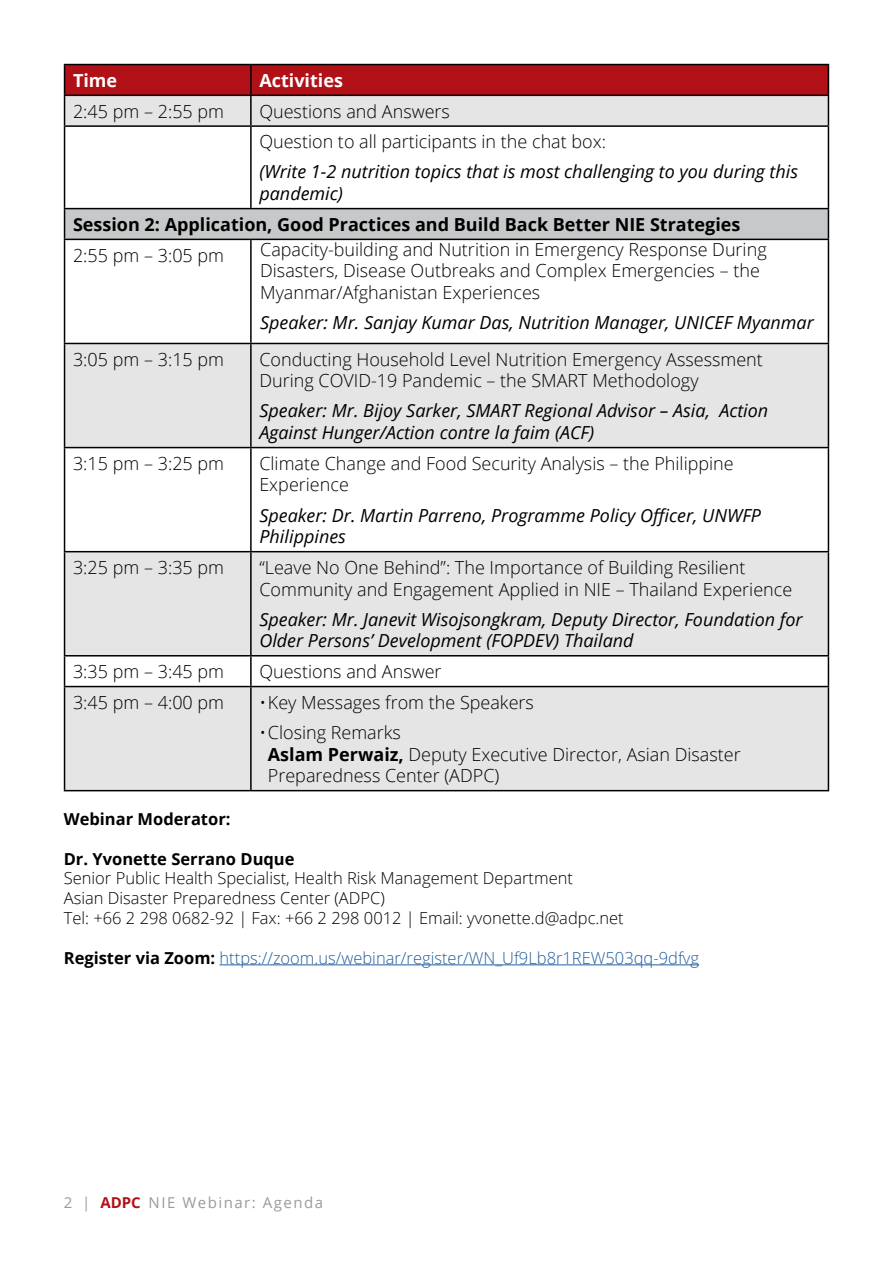
<style>
.page{position:relative;width:893px;height:1263px;background:#fff}
.page>*{position:absolute;margin:0;border:0;box-sizing:border-box;transform-origin:0 0}
.t1{font:300 18px/21.6px "Open Sans";color:#000}
.t2{font:italic 18px/21.6px "Open Sans";color:#000}
.t3{font:700 18px "Open Sans";color:#000}
.t4{font:700 18px "Open Sans";color:#fff}
.t5{font:300 16.5px/19.8px "Open Sans";color:#000}
.t6{font:300 16.5px "Open Sans";color:#215e9e}
.t7{font:700 16.5px "Open Sans";color:#000}
.t8{font:15px "Open Sans";letter-spacing:.1em;color:#999b9c}
.s1{font-style:inherit}
.s2{font-weight:700}
.s3{font-weight:700;color:#000}
.s4{font-weight:700;color:#b11116}
</style>
<div class="page">
<hr style="left:220px;top:964px;width:479px;height:1px;background:#215e9e">
<svg style="left:65px;top:127px;width:763px;height:663px;fill:#e5e5e6"></svg>
<div style="left:65px;top:209px;width:763px;height:30px;background:#c7c8c9"></div>
<hr style="left:64px;top:64px;width:187px;height:1px;background:#000">
<hr style="left:251px;top:64px;width:578px;height:1px;background:#000">
<hr style="left:64px;top:127px;width:1px;height:81px;background:#000">
<hr style="left:250px;top:127px;width:2px;height:81px;background:#000">
<hr style="left:828px;top:127px;width:1px;height:81px;background:#000">
<hr style="left:64px;top:240px;width:1px;height:103px;background:#000">
<hr style="left:250px;top:240px;width:2px;height:103px;background:#000">
<hr style="left:828px;top:240px;width:1px;height:103px;background:#000">
<hr style="left:64px;top:343px;width:187px;height:1px;background:#000">
<hr style="left:64px;top:344px;width:1px;height:103px;background:#000">
<hr style="left:251px;top:343px;width:578px;height:1px;background:#000">
<hr style="left:250px;top:344px;width:2px;height:103px;background:#000">
<hr style="left:828px;top:344px;width:1px;height:103px;background:#000">
<hr style="left:64px;top:447px;width:187px;height:1px;background:#000">
<hr style="left:64px;top:448px;width:1px;height:103px;background:#000">
<hr style="left:251px;top:447px;width:578px;height:1px;background:#000">
<hr style="left:250px;top:448px;width:2px;height:103px;background:#000">
<hr style="left:828px;top:448px;width:1px;height:103px;background:#000">
<hr style="left:64px;top:656px;width:1px;height:30px;background:#000">
<hr style="left:250px;top:656px;width:2px;height:30px;background:#000">
<hr style="left:828px;top:656px;width:1px;height:30px;background:#000">
<hr style="left:64px;top:208px;width:187px;height:1px;background:#000">
<hr style="left:64px;top:209px;width:1px;height:30px;background:#000">
<hr style="left:251px;top:208px;width:578px;height:1px;background:#000">
<hr style="left:828px;top:209px;width:1px;height:30px;background:#000">
<hr style="left:64px;top:239px;width:187px;height:1px;background:#000">
<hr style="left:251px;top:239px;width:578px;height:1px;background:#000">
<hr style="left:64px;top:125px;width:187px;height:2px;background:#000">
<svg style="left:64px;top:65px;width:765px;height:60px;background:#c37578"></svg>
<hr style="left:251px;top:125px;width:578px;height:2px;background:#000">
<hr style="left:64px;top:551px;width:187px;height:1px;background:#000">
<hr style="left:64px;top:552px;width:1px;height:103px;background:#000">
<hr style="left:64px;top:655px;width:187px;height:1px;background:#000">
<hr style="left:251px;top:551px;width:578px;height:1px;background:#000">
<hr style="left:250px;top:552px;width:2px;height:103px;background:#000">
<hr style="left:828px;top:552px;width:1px;height:103px;background:#000">
<hr style="left:251px;top:655px;width:578px;height:1px;background:#000">
<hr style="left:64px;top:686px;width:187px;height:1px;background:#000">
<hr style="left:64px;top:687px;width:1px;height:103px;background:#000">
<hr style="left:64px;top:790px;width:187px;height:1px;background:#000">
<hr style="left:251px;top:686px;width:578px;height:1px;background:#000">
<hr style="left:250px;top:687px;width:2px;height:103px;background:#000">
<hr style="left:828px;top:687px;width:1px;height:103px;background:#000">
<hr style="left:251px;top:790px;width:578px;height:1px;background:#000">
<p class="t4" style="left:73px;top:68px;width:46px">Time</p>
<p class="t4" style="left:259px;top:68px;width:85px">Activities</p>
<p class="t1" style="left:73px;top:100px;width:153px">2:45 pm – 2:55 pm</p>
<p class="t1" style="left:259px;top:95px;width:348px;line-height:30.8px">Questions and Answers<br>Question to all participants in the chat box:</p>
<p class="t2" style="left:259px;top:161px;width:540px">(Write 1-2 nutrition topics that is most challenging to you during this pandemic)</p>
<p class="t3" style="left:73px;top:212px;width:669px">Session 2: Application, Good Practices and Build Back Better NIE Strategies</p>
<p class="t1" style="left:73px;top:244px;width:153px">2:55 pm – 3:05 pm</p>
<p class="t1" style="left:260px;top:238px;width:508px">Capacity-building and Nutrition in Emergency Response During<br>Disasters, Disease Outbreaks and Complex Emergencies – the<br>Myanmar/Afghanistan Experiences</p>
<p class="t2" style="left:260px;top:311px;width:555px">Speaker: Mr. Sanjay Kumar Das, <span class="s1">Nutrition Manager,</span> UNICEF Myanmar</p>
<p class="t1" style="left:73px;top:348px;width:153px">3:05 pm – 3:15 pm</p>
<p class="t1" style="left:259px;top:348px;width:505px">Conducting Household Level Nutrition Emergency Assessment<br>During COVID-19 Pandemic – the SMART Methodology</p>
<p class="t2" style="left:259px;top:400px;width:510px">Speaker: Mr. Bijoy Sarker, SMART Regional Advisor – Asia, Action<br>Against Hunger/Action contre la faim (ACF)</p>
<p class="t1" style="left:73px;top:452px;width:153px">3:15 pm – 3:25 pm</p>
<p class="t1" style="left:259px;top:452px;width:476px">Climate Change and Food Security Analysis – the Philippine<br>Experience</p>
<p class="t2" style="left:259px;top:504px;width:503px">Speaker: Dr. Martin Parreno, Programme Policy Officer, UNWFP<br>Philippines</p>
<p class="t1" style="left:73px;top:556px;width:153px">3:25 pm – 3:35 pm</p>
<p class="t1" style="left:259px;top:556px;width:534px">“Leave No One Behind”: The Importance of Building Resilient<br>Community and Engagement Applied in NIE – Thailand Experience</p>
<p class="t2" style="left:259px;top:608px;width:545px">Speaker: Mr. Janevit Wisojsongkram, Deputy Director, Foundation for<br>Older Persons’ Development (FOPDEV) Thailand</p>
<p class="t1" style="left:73px;top:660px;width:153px">3:35 pm – 3:45 pm</p>
<p class="t1" style="left:259px;top:660px;width:184px">Questions and Answer</p>
<p class="t1" style="left:73px;top:691px;width:153px">3:45 pm – 4:00 pm</p>
<p class="t1" style="left:259px;top:691px;width:276px">•Key Messages from the Speakers</p>
<p class="t1" style="left:268px;top:721px;width:474px;text-indent:-8px">•Closing Remarks<br><span class="s2">Aslam Perwaiz,</span> Deputy Executive Director, Asian Disaster<br>Preparedness Center (ADPC)</p>
<p class="t7" style="left:64px;top:807px;width:168px">Webinar Moderator:</p>
<p class="t7" style="left:64px;top:847px;width:232px">Dr. Yvonette Serrano Duque</p>
<p class="t5" style="left:64px;top:868px;width:561px">Senior Public Health Specialist, Health Risk Management Department<br>Asian Disaster Preparedness Center (ADPC)<br>Tel: +66 2 298 0682-92 | Fax: +66 2 298 0012 | Email: yvonette.d@adpc.net</p>
<p class="t6" style="left:64px;top:946px;width:637px"><span class="s3">Register via Zoom:</span> https://zoom.us/webinar/register/WN_Uf9Lb8r1REW503qq-9dfvg</p>
<p class="t8" style="left:64px;top:1192px;width:261px">2 | <span class="s4">ADPC</span> NIE Webinar: Agenda</p>
</div>
